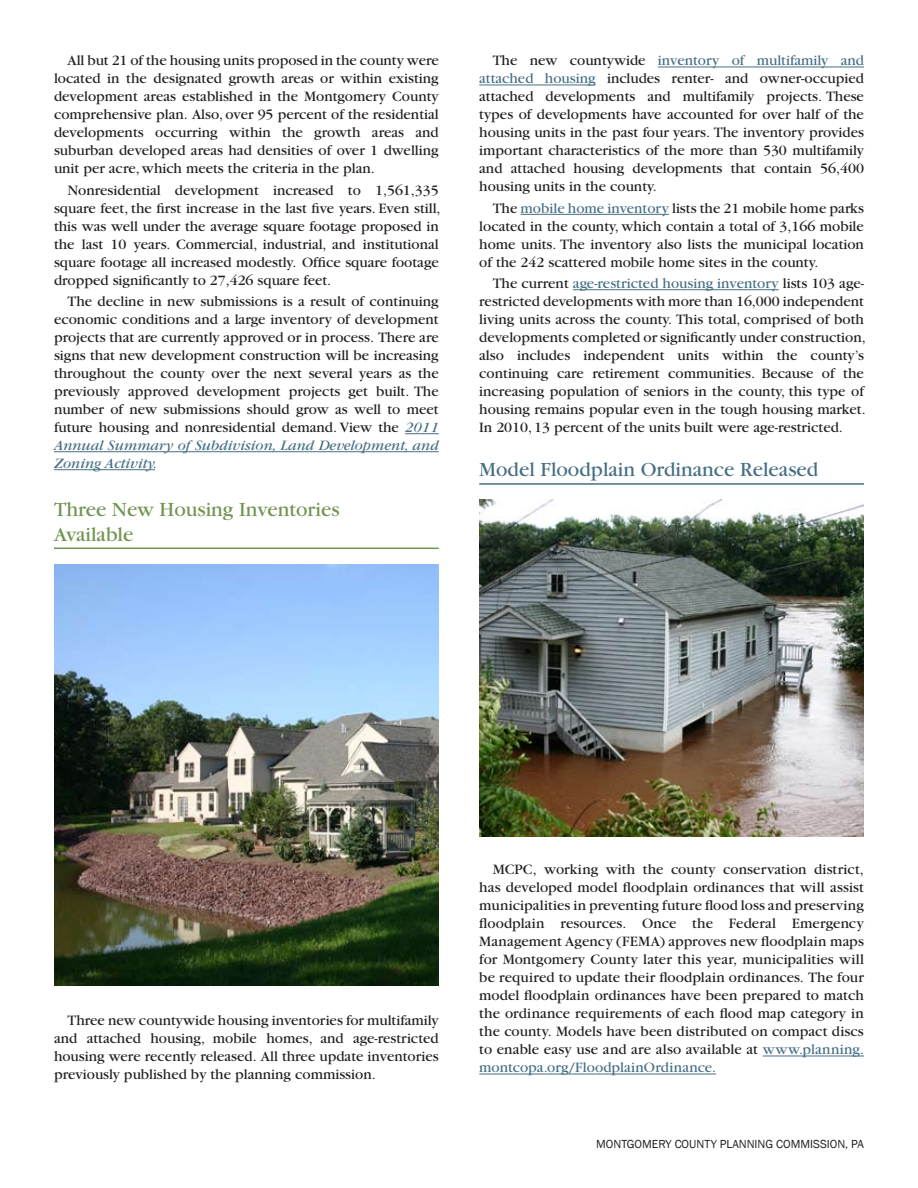
<style>
.page{position:relative;width:918px;height:1188px;background:#fff}
.page>*{position:absolute;margin:0;border:0;box-sizing:border-box;transform-origin:0 0}
.t1{font:21px/25.2px "Garamond";color:#719450}
.t2{font:21px "Garamond";color:#466f85}
.t3{font:15px/18px "Garamond";color:#231f20;text-align:justify}
.t4{font:12px "Franklin Gothic";color:#231f20}
.s1{font-style:italic;color:#466f85}
.s2{color:#466f85}
</style>
<div class="page">
<hr style="left:54px;top:548px;width:385px;height:1px;background:#719450">
<hr style="left:479px;top:483px;width:385px;height:2px;background:#466f85">
<hr style="left:405px;top:433px;width:34px;height:1px;background:#466f85">
<hr style="left:54px;top:451px;width:385px;height:1px;background:#466f85">
<hr style="left:54px;top:469px;width:101px;height:1px;background:#466f85">
<img style="left:479px;top:500px;width:385px;height:336px">
<hr style="left:763px;top:1056px;width:101px;height:1px;background:#466f85">
<hr style="left:479px;top:1074px;width:237px;height:1px;background:#466f85">
<hr style="left:658px;top:67px;width:206px;height:1px;background:#466f85">
<hr style="left:479px;top:85px;width:117px;height:1px;background:#466f85">
<hr style="left:521px;top:214px;width:148px;height:1px;background:#466f85">
<hr style="left:573px;top:289px;width:206px;height:1px;background:#466f85">
<img style="left:54px;top:564px;width:385px;height:421px">
<p class="t3" style="left:54px;top:52px;width:386px;text-indent:14px">All but 21 of the housing units proposed in the county were located in the designated growth areas or within existing development areas established in the Montgomery County comprehensive plan. Also, over 95 percent of the residential developments occurring within the growth areas and suburban developed areas had densities of over 1 dwelling unit per acre, which meets the criteria in the plan.</p>
<p class="t3" style="left:54px;top:181px;width:388px;text-align:left;text-indent:14px">Nonresidential development increased to 1,561,335 square feet, the first increase in the last five years. Even still, this was well under the average square footage proposed in the last 10 years. Commercial, industrial, and institutional square footage all increased modestly. Office square footage dropped significantly to 27,426 square feet.</p>
<p class="t3" style="left:54px;top:293px;width:386px;text-indent:14px">The decline in new submissions is a result of continuing economic conditions and a large inventory of development projects that are currently approved or in process. There are signs that new development construction will be increasing throughout the county over the next several years as the previously approved development projects get built. The number of new submissions should grow as well to meet future housing and nonresidential demand. View the <span class="s1">2011<br>Annual Summary of Subdivision, Land Development, and Zoning Activity.</span></p>
<h1 class="t1" style="left:54px;top:497px;width:287px">Three New Housing Inventories<br>Available</h1>
<p class="t3" style="left:479px;top:52px;width:386px;text-indent:14px">The new countywide <span class="s2">inventory of multifamily and attached housing</span> includes renter- and owner-occupied attached developments and multifamily projects. These types of developments have accounted for over half of the housing units in the past four years. The inventory provides important characteristics of the more than 530 multifamily and attached housing developments that contain 56,400 housing units in the county.</p>
<p class="t3" style="left:479px;top:199px;width:386px;text-indent:14px">The <span class="s2">mobile home inventory</span> lists the 21 mobile home parks located in the county, which contain a total of 3,166 mobile home units. The inventory also lists the municipal location of the 242 scattered mobile home sites in the county.</p>
<p class="t3" style="left:479px;top:275px;width:388px;text-indent:14px">The current <span class="s2">age-restricted housing inventory</span> lists 103 age&shy;restricted developments with more than 16,000 independent living units across the county. This total, comprised of both developments completed or significantly under construction, also includes independent units within the county’s continuing care retirement communities. Because of the increasing population of seniors in the county, this type of housing remains popular even in the tough housing market.<br>In 2010, 13 percent of the units built were age-restricted.</p>
<h1 class="t2" style="left:479px;top:459px;width:341px">Model Floodplain Ordinance Released</h1>
<p class="t3" style="left:54px;top:1012px;width:386px;text-indent:14px">Three new countywide housing inventories for multifamily and attached housing, mobile homes, and age-restricted housing were recently released. All three update inventories previously published by the planning commission.</p>
<p class="t3" style="left:479px;top:861px;width:386px;text-indent:14px">MCPC, working with the county conservation district, has developed model floodplain ordinances that will assist municipalities in preventing future flood loss and preserving floodplain resources. Once the Federal Emergency Management Agency (FEMA) approves new floodplain maps for Montgomery County later this year, municipalities will be required to update their floodplain ordinances. The four model floodplain ordinances have been prepared to match the ordinance requirements of each flood map category in the county. Models have been distributed on compact discs to enable easy use and are also available at <span class="s2">www.planning. montcopa.org/FloodplainOrdinance.</span></p>
<p class="t4" style="left:596px;top:1136px;width:269px">MONTGOM ERY COUNTY PLANNING COMM ISSION, PA</p>
</div>
